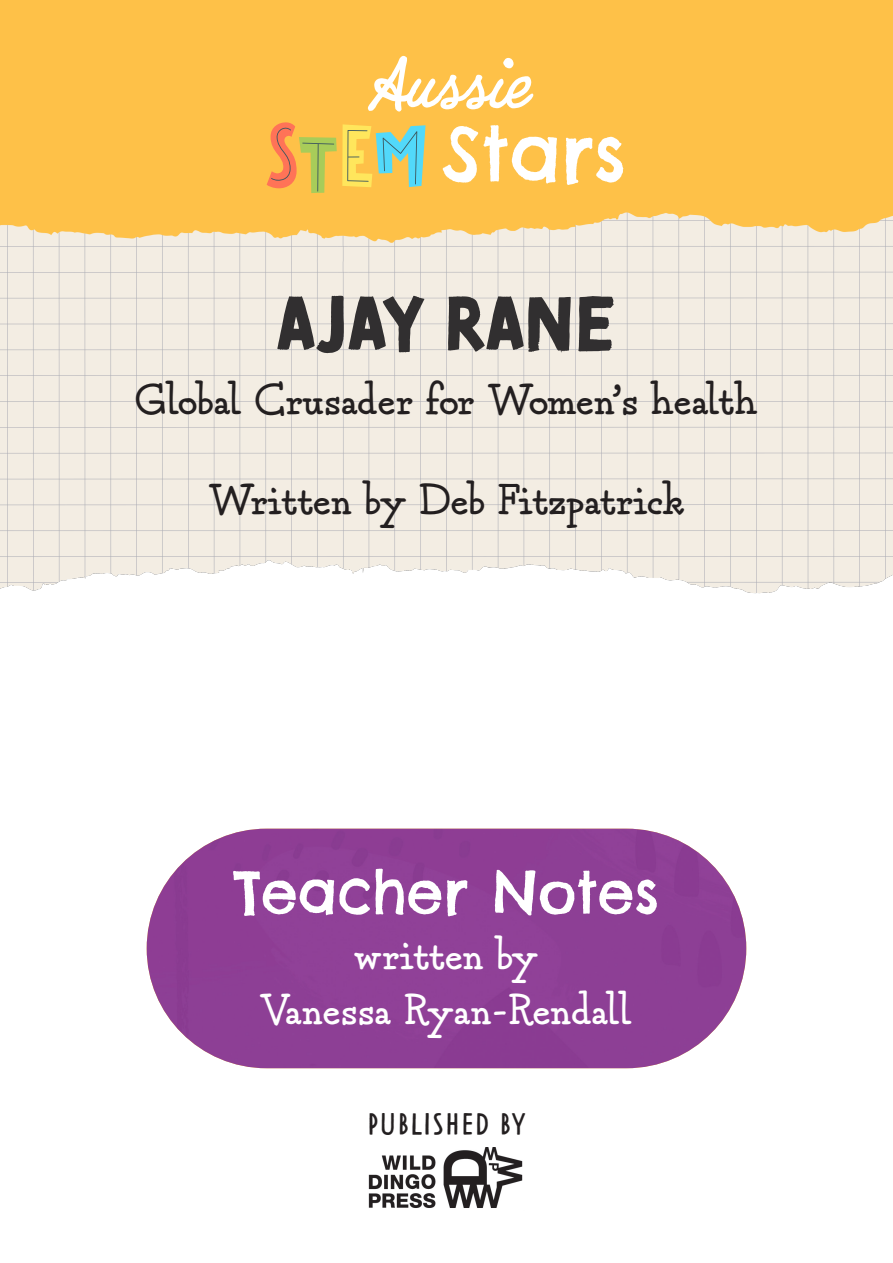
<style>
.page{position:relative;width:893px;height:1263px;background:#fff}
.page>*{position:absolute;margin:0;border:0;box-sizing:border-box;transform-origin:0 0}
.t1{font:76.5px "Tomarik Brush";color:#312f30}
.t2{font:76.5px "Chelsea Market Pro";color:#fff}
.t3{font:59.55px "Quimby Gubernatorial";color:#fff}
.t4{font:58.5px "Chelsea Market Pro";color:#fff}
.t5{font:700 46.5px "Grandma";color:#231f20}
.t6{font:700 46.5px "Grandma";color:#fff}
.t7{font:31.95px "Tomarik Poster";color:#231f20}
</style>
<div class="page">
<img style="left:0;top:200px;width:893px;height:394px">
<div style="left:0;top:0;width:893px;height:200px;background:#fec148"></div>
<div style="left:147px;top:829px;width:599px;height:239px;background:#8d3f95;border-radius:120px"></div>
<img style="left:368px;top:1148px;width:155px;height:60px">
<svg style="left:267px;top:122px;width:158px;height:71px"></svg>
<p class="t3" style="left:366px;top:51px;width:163px">Aussie</p>
<p class="t2" style="left:442px;top:104px;width:186px">Stars</p>
<p class="t1" style="left:277px;top:254px;width:341px">AJAY RANE</p>
<p class="t5" style="left:135px;top:373px;width:625px">Global Crusader for Women’s health</p>
<p class="t5" style="left:208px;top:474px;width:478px">Written by Deb Fitzpatrick</p>
<p class="t4" style="left:234px;top:854px;width:427px">Teacher Notes</p>
<p class="t6" style="left:354px;top:929px;width:186px">written by</p>
<p class="t6" style="left:260px;top:984px;width:374px">Vanessa Ryan-Rendall</p>
<p class="t7" style="left:367px;top:1100px;width:161px">PUBLISHED BY</p>
</div>
